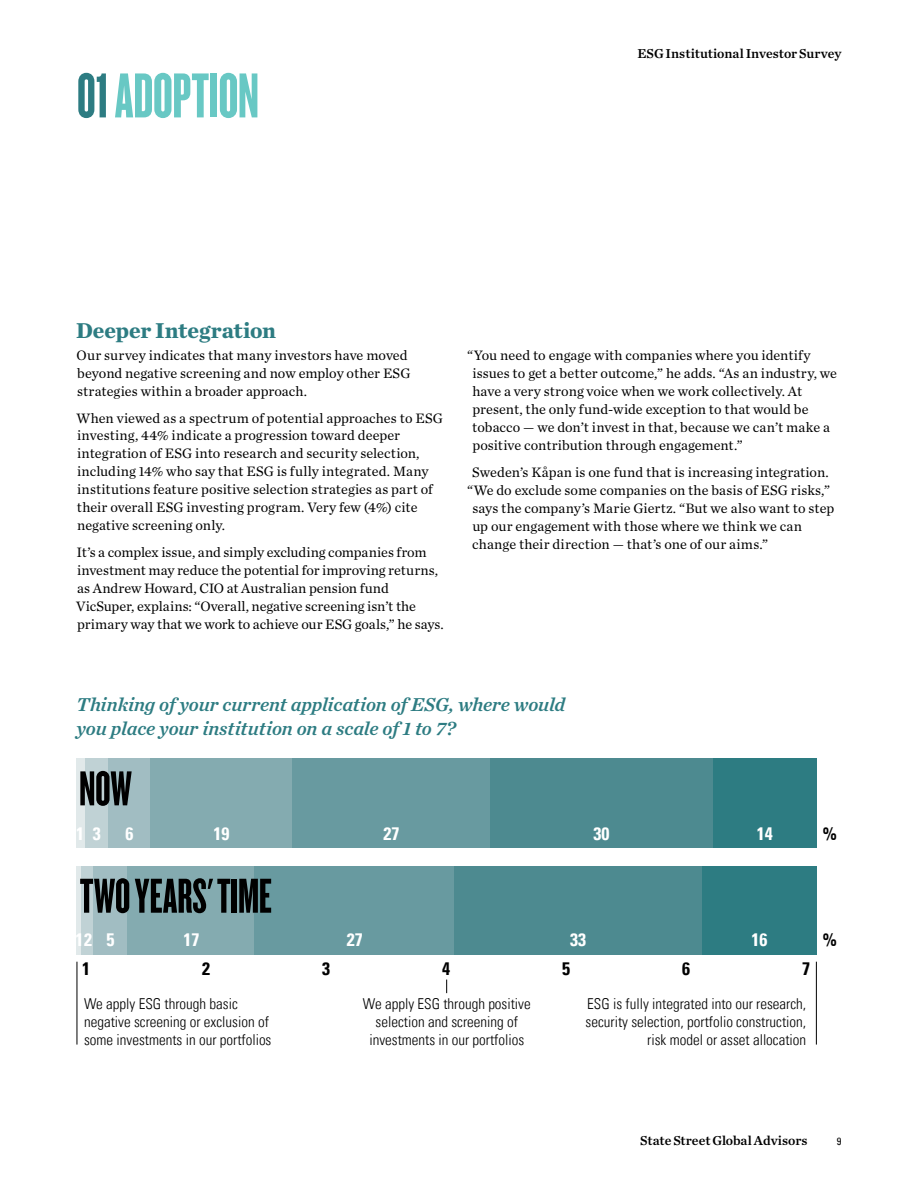
<style>
.page{position:relative;width:918px;height:1188px;background:#fff}
.page>*{position:absolute;margin:0;border:0;box-sizing:border-box;transform-origin:0 0}
.t1{font:66px "Knockout 67 Full Bantamwt";letter-spacing:-.005em;color:#68c8c4}
.t2{font:51px "Knockout 67 Full Bantamwt";color:#000}
.t3{font:700 22.5px "Chronicle Text G1";letter-spacing:-.005em;color:#2d7c82}
.t4{font:italic 19.5px/24px "Chronicle Text G1 Semi";letter-spacing:-.01em;color:#2d7c82}
.t5{font:18px "Univers Com 67 Bold Cond";color:#fff}
.t6{font:18px "Univers Com 67 Bold Cond";color:#000}
.t7{font:15px/18px "Univers Com 47 Light Cond";color:#000}
.t8{font:14.25px/18px "Chronicle Text G1";color:#000}
.t9{font:13.5px "Chronicle Text G1 Semi";color:#000}
.t10{font:condensed 10.5px "Univers Com 57";color:#000}
.s1{color:#2d7c82}
</style>
<div class="page">
<div style="left:76px;top:759px;width:9px;height:89px;background:#e1e9ea"></div>
<div style="left:85px;top:759px;width:23px;height:89px;background:#c0d2d5"></div>
<div style="left:108px;top:759px;width:43px;height:89px;background:#a1bdc2"></div>
<div style="left:151px;top:759px;width:142px;height:89px;background:#84abb0"></div>
<div style="left:293px;top:759px;width:197px;height:89px;background:#689aa0"></div>
<div style="left:490px;top:759px;width:223px;height:89px;background:#4d8a90"></div>
<div style="left:713px;top:759px;width:104px;height:89px;background:#2d7c82"></div>
<div style="left:76px;top:866px;width:5px;height:88px;background:#e1e9ea"></div>
<div style="left:81px;top:866px;width:12px;height:88px;background:#c0d2d5"></div>
<div style="left:93px;top:866px;width:34px;height:88px;background:#a1bdc2"></div>
<div style="left:127px;top:866px;width:128px;height:88px;background:#84abb0"></div>
<div style="left:255px;top:866px;width:199px;height:88px;background:#689aa0"></div>
<div style="left:454px;top:866px;width:248px;height:88px;background:#4d8a90"></div>
<div style="left:702px;top:866px;width:115px;height:88px;background:#2d7c82"></div>
<hr style="left:77px;top:962px;width:1px;height:83px;background:#000">
<svg style="left:446px;top:980px;width:1px;height:13px"></svg>
<hr style="left:816px;top:962px;width:1px;height:83px;background:#000">
<h1 class="t1" style="left:77px;top:57px;width:184px"><span class="s1">01</span>ADOPTION</h1>
<p class="t9" style="left:637px;top:43px;width:206px">ESG Institutional Investor Survey</p>
<h3 class="t3" style="left:76px;top:312px;width:201px">Deeper Integration</h3>
<p class="t8" style="left:77px;top:345px;width:335px">Our survey indicates that many investors have moved beyond negative screening and now employ other ESG strategies within a broader approach.</p>
<p class="t8" style="left:76px;top:408px;width:368px">When viewed as a spectrum of potential approaches to ESG investing, 44% indicate a progression toward deeper integration of ESG into research and security selection, including 14% who say that ESG is fully integrated. Many institutions feature positive selection strategies as part of their overall ESG investing program. Very few (4%) cite negative screening only.</p>
<p class="t8" style="left:76px;top:542px;width:369px">It’s a complex issue, and simply excluding companies from investment may reduce the potential for improving returns, as Andrew Howard, CIO at Australian pension fund VicSuper, explains: “Overall, negative screening isn’t the primary way that we work to achieve our ESG goals,” he says.</p>
<p class="t8" style="left:472px;top:346px;width:367px;text-indent:-5px">“You need to engage with companies where you identify issues to get a better outcome,” he adds. “As an industry, we have a very strong voice when we work collectively. At present, the only fund-wide exception to that would be tobacco — we don’t invest in that, because we can’t make a positive contribution through engagement.”</p>
<p class="t8" style="left:472px;top:462px;width:358px">Sweden’s Kåpan is one fund that is increasing integration.</p>
<p class="t8" style="left:467px;top:480px;width:365px">“We do exclude some companies on the basis of ESG risks,”</p>
<p class="t8" style="left:472px;top:498px;width:364px">says the company’s Marie Giertz. “But we also want to step</p>
<p class="t8" style="left:472px;top:516px;width:331px">up our engagement with those where we think we can</p>
<p class="t8" style="left:472px;top:534px;width:298px">change their direction — that’s one of our aims.”</p>
<h3 class="t4" style="left:77px;top:691px;width:490px">Thinking of your current application of ESG, where would you place your institution on a scale of 1 to 7?</h3>
<h2 class="t2" style="left:79px;top:759px;width:54px">NOW</h2>
<p class="t5" style="left:76px;top:822px;width:9px">1</p>
<p class="t5" style="left:93px;top:822px;width:9px">3</p>
<p class="t5" style="left:125px;top:822px;width:9px">6</p>
<p class="t5" style="left:214px;top:822px;width:17px">19</p>
<p class="t5" style="left:757px;top:822px;width:17px">14</p>
<p class="t6" style="left:823px;top:822px;width:16px">%</p>
<p class="t5" style="left:383px;top:822px;width:17px">27</p>
<p class="t5" style="left:593px;top:822px;width:17px">30</p>
<h2 class="t2" style="left:80px;top:866px;width:193px">TWO YEARS' TIME</h2>
<p class="t5" style="left:75px;top:928px;width:18px">12</p>
<p class="t5" style="left:106px;top:929px;width:9px">5</p>
<p class="t5" style="left:570px;top:929px;width:17px">33</p>
<p class="t5" style="left:752px;top:929px;width:17px">16</p>
<p class="t6" style="left:823px;top:929px;width:16px">%</p>
<p class="t5" style="left:347px;top:929px;width:17px">27</p>
<p class="t5" style="left:183px;top:929px;width:17px">17</p>
<p class="t6" style="left:82px;top:957px;width:9px">1</p>
<p class="t6" style="left:202px;top:957px;width:9px">2</p>
<p class="t6" style="left:322px;top:957px;width:9px">3</p>
<p class="t6" style="left:442px;top:957px;width:9px">4</p>
<p class="t6" style="left:562px;top:957px;width:9px">5</p>
<p class="t6" style="left:682px;top:957px;width:9px">6</p>
<p class="t6" style="left:802px;top:957px;width:9px">7</p>
<p class="t7" style="left:84px;top:994px;width:189px">We apply ESG through basic negative screening or exclusion of some investments in our portfolios</p>
<p class="t7" style="left:363px;top:994px;width:169px;text-align:center">We apply ESG through positive selection and screening of investments in our portfolios</p>
<p class="t7" style="left:586px;top:994px;width:222px;text-align:right">ESG is fully integrated into our research, security selection, portfolio construction, risk model or asset allocation</p>
<p class="t9" style="left:640px;top:1130px;width:169px">State Street Global Advisors</p>
<p class="t10" style="left:837px;top:1134px;width:6px">9</p>
</div>
